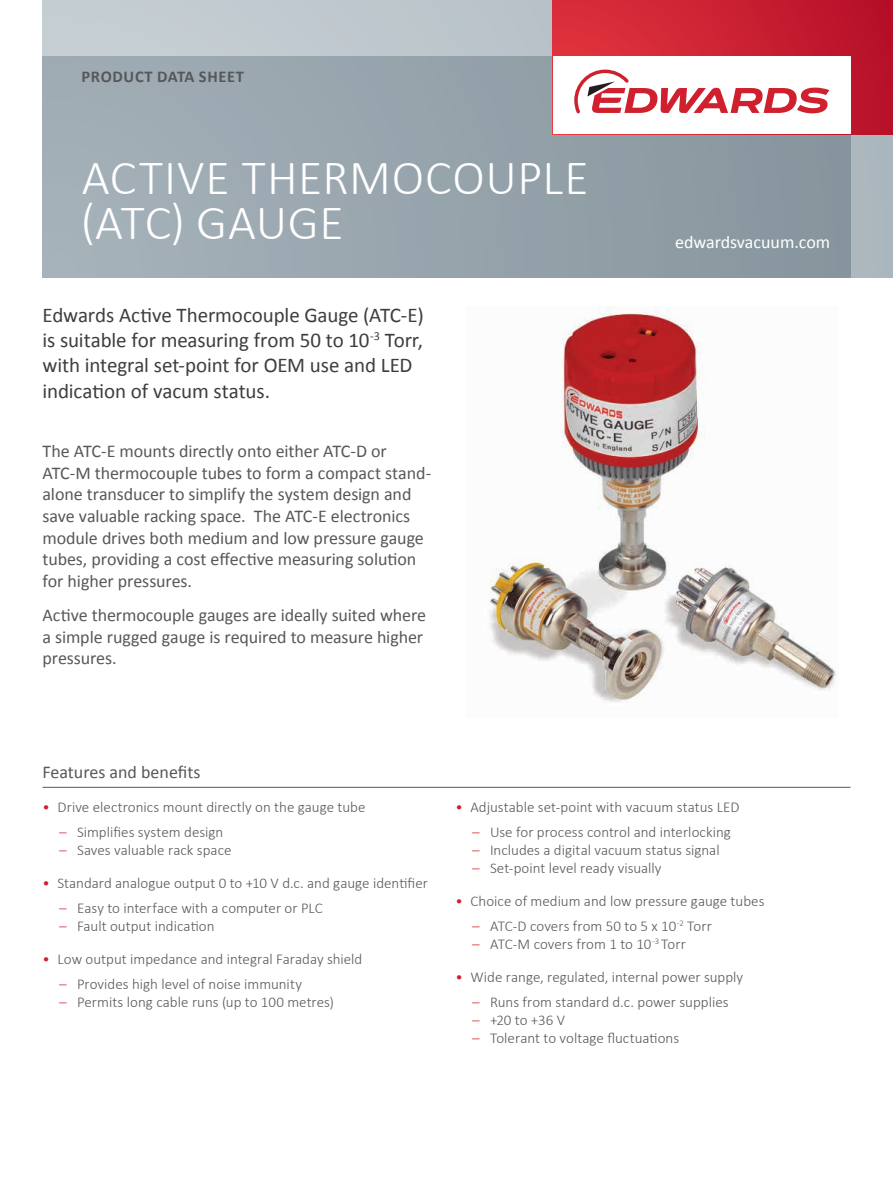
<style>
.page{position:relative;width:893px;height:1191px;background:#fff}
.page>*{position:absolute;margin:0;border:0;box-sizing:border-box;transform-origin:0 0}
.t1{font:300 49.5px/45px "Calibri";letter-spacing:.01em;color:#fff}
.t2{font:21px/25.2px "Calibri";letter-spacing:-.005em;color:#3e3e3f}
.t3{font:18px/21.6px "Calibri";letter-spacing:-.005em;color:#57585a}
.t4{font:18px "Calibri";color:#fff}
.t5{font:700 16.5px "Calibri";letter-spacing:.04em;color:#57585a}
.t6{font:300 15px/24.3px "Calibri";color:#57585a}
.s1{color:#d0202e}
</style>
<div class="page">
<hr style="left:43px;top:787px;width:807px;height:1px;background:#57585a">
<svg style="left:43px;top:0;width:850px;height:278px;background:#bbc4ca"></svg>
<div style="left:43px;top:57px;width:807px;height:221px;background:linear-gradient(to right,#a5b1b9,#87959d)"></div>
<svg style="left:553px;top:0;width:340px;height:134px;background:#c92235"></svg>
<div style="left:553px;top:57px;width:297px;height:77px;background:#fff"></div>
<svg style="left:574px;top:70px;width:255px;height:43px"></svg>
<img style="left:490px;top:306px;width:347px;height:396px">
<p class="t5" style="left:82px;top:66px;width:164px">PRODUCT DATA SHEET</p>
<h1 class="t1" style="left:81px;top:155px;width:509px">ACTIVE THERMOCOUPLE (ATC) GAUGE</h1>
<h2 class="t2" style="left:43px;top:302px;width:383px">Edwards Active Thermocouple Gauge (ATC-E) is suitable for measuring from 50 to 10<sup>-3</sup> Torr, with integral set-point for OEM use and LED indication of vacum status.</h2>
<p class="t3" style="left:43px;top:440px;width:390px">The ATC-E mounts directly onto either ATC-D or ATC-M thermocouple tubes to form a compact stand&shy;alone transducer to simplify the system design and save valuable racking space. The ATC-E electronics module drives both medium and low pressure gauge tubes, providing a cost effective measuring solution for higher pressures.</p>
<p class="t3" style="left:43px;top:604px;width:385px">Active thermocouple gauges are ideally suited where a simple rugged gauge is required to measure higher pressures.</p>
<p class="t3" style="left:43px;top:761px;width:159px">Features and benefits</p>
<p class="t4" style="left:675px;top:231px;width:157px">edwardsvacuum.com</p>
<p class="t6" style="left:59px;top:795px;width:308px;text-indent:-16px"><span class="s1">•</span> Drive electronics mount directly on the gauge tube <span class="s1">‒</span> Simplifies system design</p>
<p class="t6" style="left:59px;top:837px;width:174px"><span class="s1">‒</span> Saves valuable rack space</p>
<p class="t6" style="left:59px;top:871px;width:370px;text-indent:-16px"><span class="s1">•</span> Standard analogue output 0 to +10 V d.c. and gauge identifier <span class="s1">‒</span> Easy to interface with a computer or PLC</p>
<p class="t6" style="left:59px;top:913px;width:157px"><span class="s1">‒</span> Fault output indication</p>
<p class="t6" style="left:59px;top:947px;width:305px;text-indent:-16px"><span class="s1">•</span> Low output impedance and integral Faraday shield <span class="s1">‒</span> Provides high level of noise immunity</p>
<p class="t6" style="left:59px;top:989px;width:276px"><span class="s1">‒</span> Permits long cable runs (up to 100 metres)</p>
<p class="t6" style="left:455px;top:795px;width:285px;text-align:center"><span class="s1">•</span> Adjustable set-point with vacuum status LED <span class="s1">‒</span> Use for process control and interlocking</p>
<p class="t6" style="left:472px;top:840px;width:249px;line-height:18px"><span class="s1">‒</span> Includes a digital vacuum status signal <span class="s1">‒</span> Set-point level ready visually</p>
<p class="t6" style="left:472px;top:889px;width:294px;text-indent:-16px"><span class="s1">•</span> Choice of medium and low pressure gauge tubes <span class="s1">‒</span> ATC-D covers from 50 to 5 x 10<sup>-2</sup> Torr</p>
<p class="t6" style="left:472px;top:931px;width:215px"><span class="s1">‒</span> ATC-M covers from 1 to 10<sup>-3</sup> Torr</p>
<p class="t6" style="left:455px;top:965px;width:289px;text-align:center"><span class="s1">•</span> Wide range, regulated, internal power supply <span class="s1">‒</span> Runs from standard d.c. power supplies</p>
<p class="t6" style="left:472px;top:1010px;width:209px;line-height:18px"><span class="s1">‒</span> +20 to +36 V<br><span class="s1">‒</span> Tolerant to voltage fluctuations</p>
</div>
